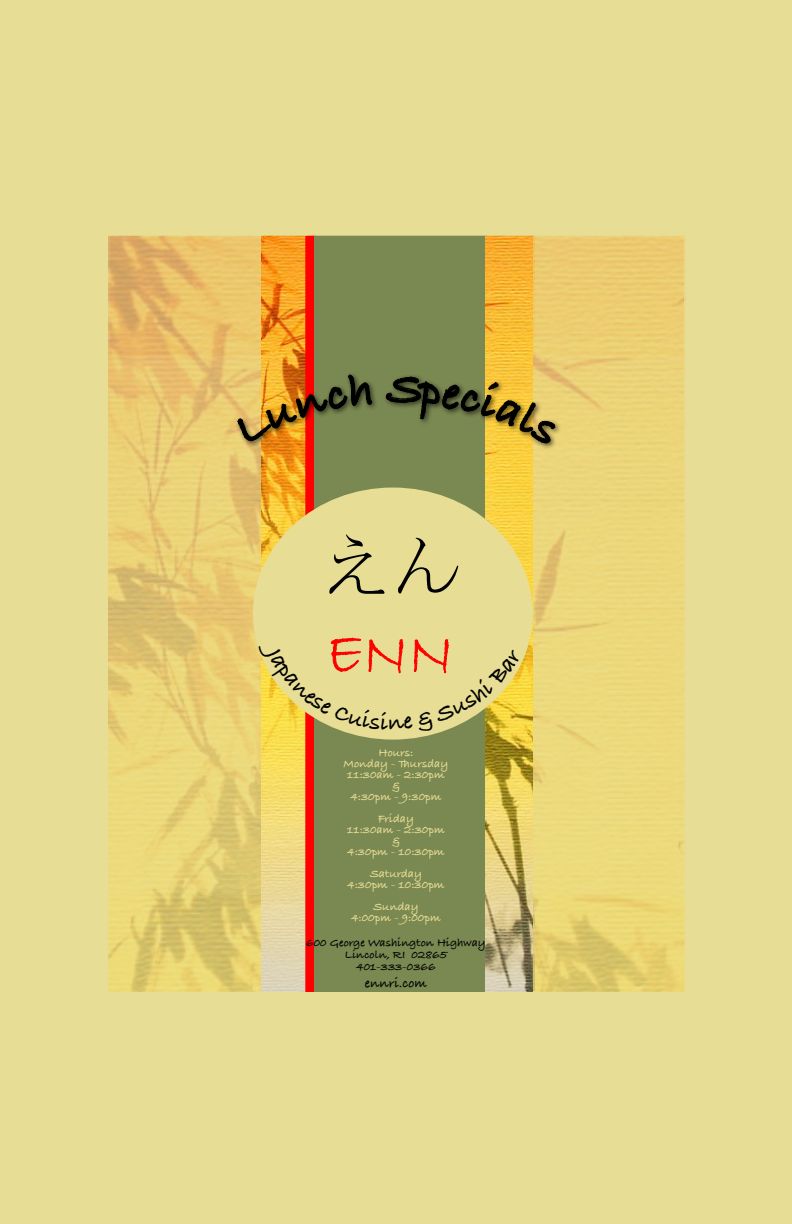
<style>
.page{position:relative;width:792px;height:1224px;background:#e7dd95}
.page>*{position:absolute;margin:0;border:0;box-sizing:border-box;transform-origin:0 0}
.t1{font:72px "MS Mincho";color:#000}
.t2{font:60px "Bradley Hand ITC";color:#f00}
.t3{font:14px "Bradley Hand ITCTT Bold";color:#000}
.t4{font:12px/11px "Bradley Hand ITCTT Bold";color:#e7dd95;text-align:center}
.t5{font:12px/12px "Bradley Hand ITCTT Bold";color:#000;text-align:center}
</style>
<div class="page">
<img style="left:108px;top:236px;width:576px;height:756px">
<img style="left:261px;top:236px;width:271px;height:756px">
<div style="left:305px;top:236px;width:10px;height:756px;background:#f00;border:1px solid #f00"></div>
<div style="left:314px;top:236px;width:171px;height:756px;background:#7a8852"></div>
<div style="left:253px;top:488px;width:280px;height:252px;background:#e7dd95;border-radius:50%"></div>
<div style="left:235px;top:372px;width:327px;height:78px;background:#000;opacity:.75"></div>
<svg style="left:257px;top:637px;width:265px;height:95px"></svg>
<img style="left:235px;top:371px;width:137px;height:73px">
<svg style="left:386px;top:376px;width:172px;height:70px"></svg>
<h1 class="t1" style="left:319px;top:530px;width:145px">えん</h1>
<h2 class="t2" style="left:326px;top:616px;width:128px">ENN</h2>
<p class="t4" style="left:344px;top:748px;width:106px">Hours:<br>Monday - Thursday<br>11:30am - 2:30pm &amp;<br>4:30pm - 9:30pm</p>
<p class="t4" style="left:347px;top:814px;width:99px">Friday<br>11:30am - 2:30pm &amp;<br>4:30pm - 10:30pm</p>
<p class="t4" style="left:347px;top:869px;width:99px">Saturday<br>4:30pm - 10:30pm</p>
<p class="t4" style="left:351px;top:902px;width:91px">Sunday<br>4:00pm - 9:00pm</p>
<p class="t5" style="left:306px;top:938px;width:181px">600 George Washington Highway<br>Lincoln, RI 02865<br>401-333-0366</p>
<p class="t3" style="left:365px;top:975px;width:64px">ennri.com</p>
</div>
